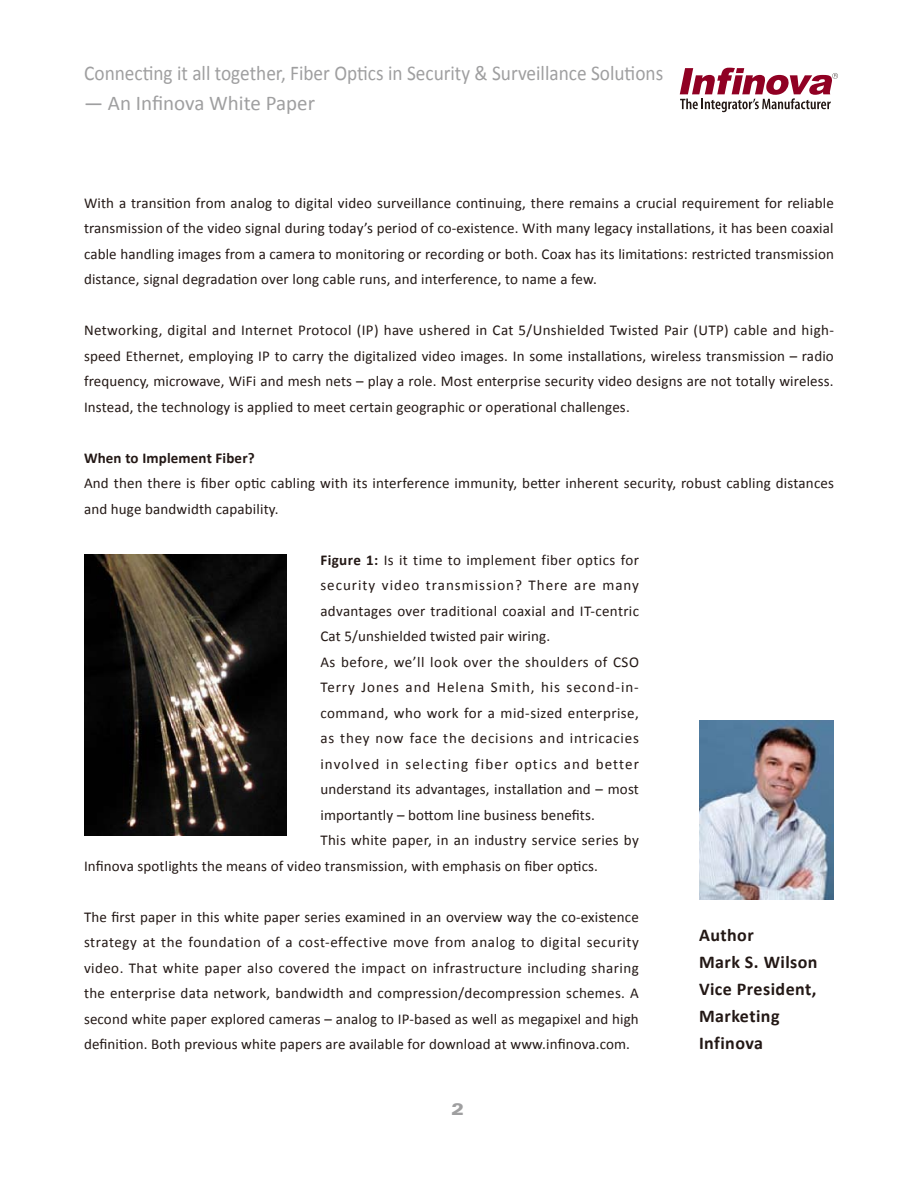
<style>
.page{position:relative;width:918px;height:1188px;background:#fff}
.page>*{position:absolute;margin:0;border:0;box-sizing:border-box;transform-origin:0 0}
.t1{font:21px "Calibri";color:#9f9fa0;scale:.92 1}
.t2{font:21px "Calibri";color:#9f9fa0}
.t3{font:700 18px/27px "Calibri";letter-spacing:.025em;color:#231815}
.t4{font:900 expanded 16.5px "Zurich BT";color:#9f9fa0}
.t5{font:15px/25.5px "Calibri";letter-spacing:.015em;color:#231815;text-align:justify}
.t6{font:15px "Calibri";letter-spacing:.065em;color:#231815}
.t7{font:15px "Calibri";letter-spacing:.035em;color:#231815}
.t8{font:15px "Calibri";letter-spacing:.05em;color:#231815}
.t9{font:15px "Calibri";letter-spacing:.075em;color:#231815}
.t10{font:700 15px "Calibri";letter-spacing:.01em;color:#231815}
.s1{font-weight:700}
</style>
<div class="page">
<svg style="left:680px;top:68px;width:158px;height:44px"></svg>
<img style="left:84px;top:555px;width:202px;height:280px">
<img style="left:699px;top:721px;width:135px;height:178px">
<h1 class="t1" style="left:84px;top:60px;width:631px">Connecting it all together, Fiber Optics in Security &amp; Surveillance Solutions</h1>
<h1 class="t2" style="left:84px;top:90px;width:232px">— An Infinova White Paper</h1>
<p class="t5" style="left:84px;top:189px;width:751px">With a transition from analog to digital video surveillance continuing, there remains a crucial requirement for reliable transmission of the video signal during today’s period of co-existence. With many legacy installations, it has been coaxial cable handling images from a camera to monitoring or recording or both. Coax has its limitations: restricted transmission distance, signal degradation over long cable runs, and interference, to name a few.</p>
<p class="t5" style="left:84px;top:317px;width:751px">Networking, digital and Internet Protocol (IP) have ushered in Cat 5/Unshielded Twisted Pair (UTP) cable and high&shy;speed Ethernet, employing IP to carry the digitalized video images. In some installations, wireless transmission – radio frequency, microwave, WiFi and mesh nets – play a role. Most enterprise security video designs are not totally wireless.<br>Instead, the technology is applied to meet certain geographic or operational challenges.</p>
<p class="t10" style="left:84px;top:448px;width:172px">When to Implement Fiber?</p>
<p class="t5" style="left:84px;top:470px;width:752px">And then there is fiber optic cabling with its interference immunity, better inherent security, robust cabling distances and huge bandwidth capability.</p>
<p class="t5" style="left:320px;top:546px;width:320px"><span class="s1">Figure 1:</span> Is it time to implement fiber optics for</p>
<p class="t6" style="left:320px;top:576px;width:320px">security video transmission? There are many</p>
<p class="t5" style="left:320px;top:597px;width:320px">advantages over traditional coaxial and IT-centric</p>
<p class="t5" style="left:320px;top:623px;width:231px">Cat 5/unshielded twisted pair wiring.</p>
<p class="t7" style="left:320px;top:652px;width:320px">As before, we’ll look over the shoulders of CSO</p>
<p class="t6" style="left:320px;top:678px;width:320px">Terry Jones and Helena Smith, his second-in-</p>
<p class="t5" style="left:320px;top:699px;width:320px">command, who work for a mid-sized enterprise,</p>
<p class="t8" style="left:320px;top:729px;width:320px">as they now face the decisions and intricacies</p>
<p class="t9" style="left:320px;top:754px;width:320px">involved in selecting fiber optics and better</p>
<p class="t5" style="left:320px;top:776px;width:320px">understand its advantages, installation and – most</p>
<p class="t5" style="left:320px;top:801px;width:276px">importantly – bottom line business benefits.</p>
<p class="t5" style="left:320px;top:827px;width:320px">This white paper, in an industry service series by</p>
<p class="t5" style="left:84px;top:852px;width:515px">Infinova spotlights the means of video transmission, with emphasis on fiber optics.</p>
<p class="t5" style="left:84px;top:903px;width:557px">The first paper in this white paper series examined in an overview way the co-existence strategy at the foundation of a cost-effective move from analog to digital security video. That white paper also covered the impact on infrastructure including sharing the enterprise data network, bandwidth and compression/decompression schemes. A second white paper explored cameras – analog to IP-based as well as megapixel and high definition. Both previous white papers are available for download at www.infinova.com.</p>
<p class="t3" style="left:699px;top:921px;width:120px">Author<br>Mark S. Wilson<br>Vice President,<br>Marketing<br>Infinova</p>
<p class="t4" style="left:452px;top:1099px;width:14px">2</p>
</div>
